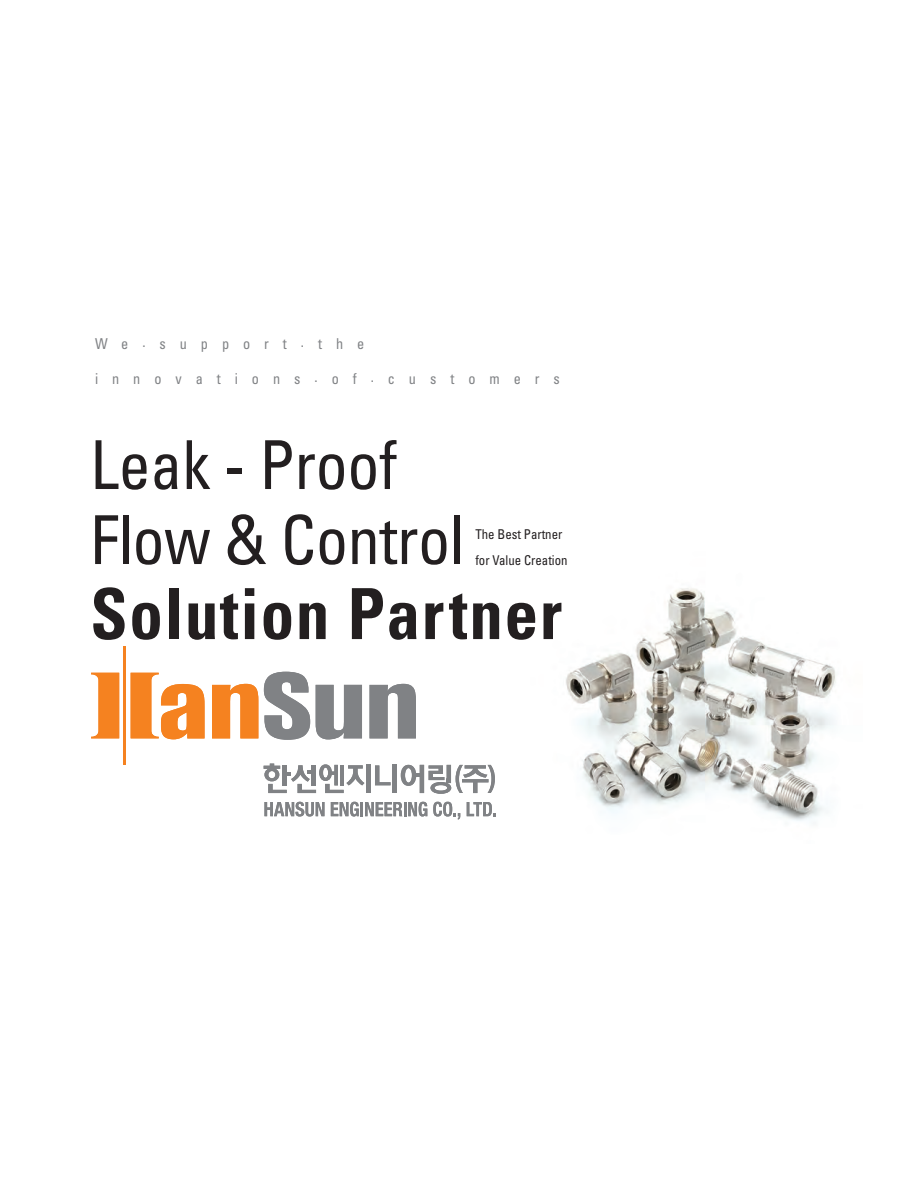
<style>
.page{position:relative;width:915px;height:1191px;background:#fff}
.page>*{position:absolute;margin:0;border:0;box-sizing:border-box;transform-origin:0 0}
.t1{font:700 condensed 70.5px "Univers LT Std";letter-spacing:.025em;color:#231f20;scale:.95 1}
.t2{font:condensed 67.5px/75px "Univers LT Std";letter-spacing:-.005em;color:#231f20;scale:.95 1}
.t3{font:condensed 15px "Univers LT Std";letter-spacing:.98em;color:#808285;scale:.95 1}
.t4{font:condensed 13.5px/25.5px "Univers LT Std";color:#231f20;scale:.95 1}
</style>
<div class="page">
<img style="left:566px;top:588px;width:270px;height:233px">
<svg style="left:212px;top:684px;width:46px;height:54px"></svg>
<svg style="left:369px;top:684px;width:47px;height:54px"></svg>
<svg style="left:264px;top:671px;width:98px;height:68px"></svg>
<hr style="left:123px;top:646px;width:3px;height:118px;background:#f58220">
<svg style="left:91px;top:672px;width:28px;height:66px"></svg>
<svg style="left:131px;top:672px;width:73px;height:67px"></svg>
<svg style="left:264px;top:801px;width:60px;height:15px"></svg>
<svg style="left:330px;top:801px;width:28px;height:15px"></svg>
<hr style="left:360px;top:802px;width:3px;height:14px;background:#808285">
<svg style="left:365px;top:802px;width:37px;height:14px"></svg>
<hr style="left:403px;top:802px;width:3px;height:14px;background:#808285">
<svg style="left:408px;top:801px;width:19px;height:15px"></svg>
<svg style="left:433px;top:801px;width:27px;height:18px"></svg>
<svg style="left:466px;top:802px;width:29px;height:14px"></svg>
<svg style="left:375px;top:765px;width:15px;height:20px"></svg>
<div style="left:392px;top:765px;width:5px;height:28px;background:#808285"></div>
<hr style="left:366px;top:765px;width:4px;height:28px;background:#808285">
<svg style="left:400px;top:765px;width:94px;height:29px"></svg>
<svg style="left:263px;top:763px;width:101px;height:30px"></svg>
<p class="t3" style="left:95px;top:334px;width:285px">We.support.the</p>
<p class="t3" style="left:95px;top:369px;width:490px">innovations.of.customers</p>
<h2 class="t2" style="left:90px;top:426px;width:395px">Leak - Proof<br>Flow &amp; Control</h2>
<h1 class="t1" style="left:90px;top:571px;width:498px">Solution Partner</h1>
<p class="t4" style="left:475px;top:521px;width:98px">The Best Partner for Value Creation</p>
</div>
